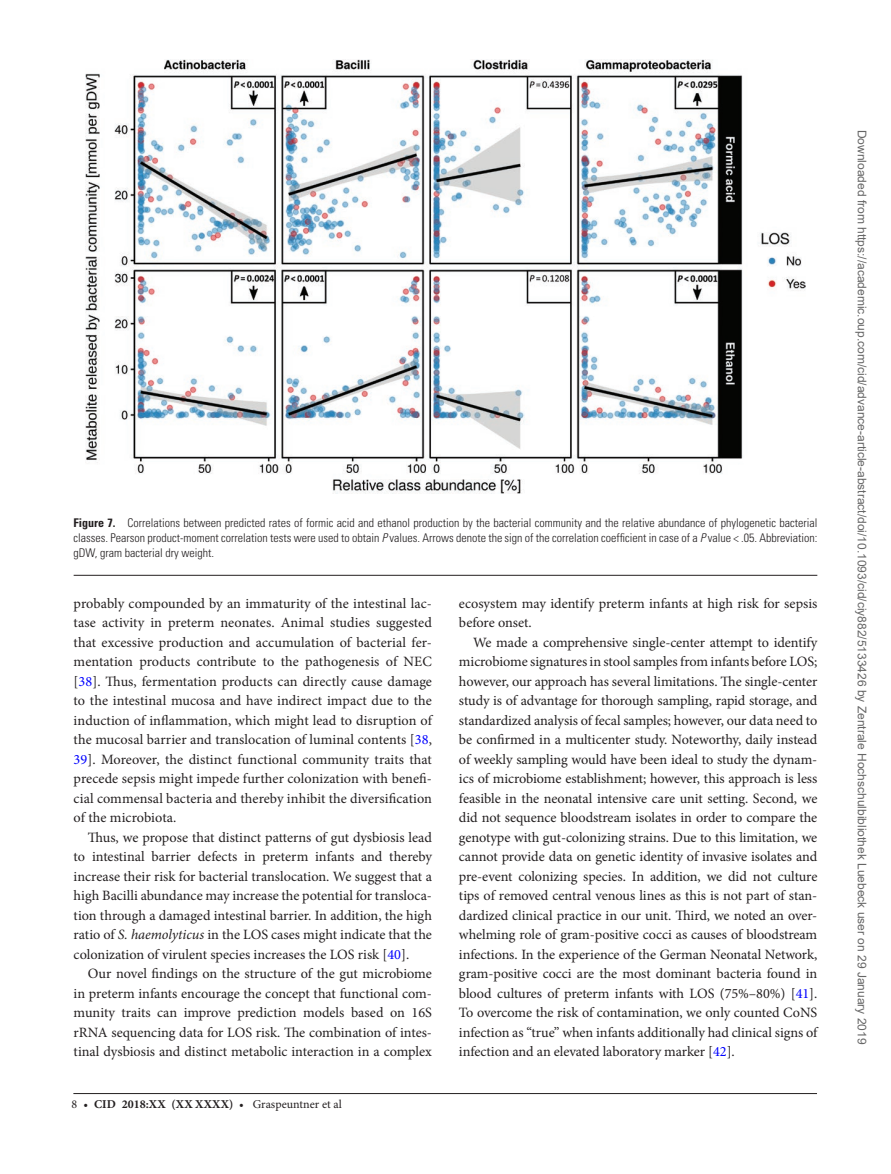
<style>
.page{position:relative;width:891px;height:1174px;background:#fff}
.page>*{position:absolute;margin:0;border:0;box-sizing:border-box;transform-origin:0 0}
.t1{font:14.25px/19.5px "Minion Pro";color:#231f20;text-align:justify}
.t2{font:300 condensed 12px/15px "Univers LT Std";color:#231f20;text-align:justify}
.t3{font:12px "Arial";color:#666}
.t4{font:12px "Minion Pro";color:#231f20}
.s1{font-weight:700}
.s2{font-style:italic}
.s3{color:#00f}
</style>
<div class="page">
<hr style="left:73px;top:1093px;width:744px;height:1px;background:#231f20">
<hr style="left:74px;top:575px;width:743px;height:1px;background:#231f20">
<img style="left:85px;top:59px;width:721px;height:434px">
<p class="t2" style="left:74px;top:515px;width:745px"><span class="s1">Figure 7.</span> Correlations between predicted rates of formic acid and ethanol production by the bacterial community and the relative abundance of phylogenetic bacterial classes. Pearson product-moment correlation tests were used to obtain <span class="s2">P</span> values. Arrows denote the sign of the correlation coefficient in case of a <span class="s2">P</span> value &lt; .05. Abbreviation: gDW, gram bacterial dry weight.</p>
<p class="t1" style="left:74px;top:594px;width:360px">probably compounded by an immaturity of the intestinal lac&shy;tase activity in preterm neonates. Animal studies suggested that excessive production and accumulation of bacterial fer&shy;mentation products contribute to the pathogenesis of NEC [<span class="s3">38</span>]. Thus, fermentation products can directly cause damage to the intestinal mucosa and have indirect impact due to the induction of inflammation, which might lead to disruption of the mucosal barrier and translocation of luminal contents [<span class="s3">38</span>, <span class="s3">39</span>]. Moreover, the distinct functional community traits that precede sepsis might impede further colonization with benefi&shy;cial commensal bacteria and thereby inhibit the diversification of the microbiota.</p>
<p class="t1" style="left:74px;top:827px;width:360px;text-indent:14px">Thus, we propose that distinct patterns of gut dysbiosis lead to intestinal barrier defects in preterm infants and thereby increase their risk for bacterial translocation. We suggest that a high Bacilli abundance may increase the potential for transloca&shy;tion through a damaged intestinal barrier. In addition, the high ratio of <span class="s2">S. haemolyticus</span> in the LOS cases might indicate that the colonization of virulent species increases the LOS risk [<span class="s3">40</span>].</p>
<p class="t1" style="left:74px;top:964px;width:360px;text-indent:14px">Our novel findings on the structure of the gut microbiome in preterm infants encourage the concept that functional com&shy;munity traits can improve prediction models based on 16S rRNA sequencing data for LOS risk. The combination of intes&shy;tinal dysbiosis and distinct metabolic interaction in a complex</p>
<p class="t4" style="left:72px;top:1096px;width:272px">8 • <span class="s1">CID 2018:XX (XX XXXX)</span> • Graspeuntner et al</p>
<p class="t1" style="left:459px;top:593px;width:360px">ecosystem may identify preterm infants at high risk for sepsis before onset.</p>
<p class="t1" style="left:459px;top:632px;width:360px;text-indent:14px">We made a comprehensive single-center attempt to identify microbiome signatures in stool samples from infants before LOS; however, our approach has several limitations. The single-center study is of advantage for thorough sampling, rapid storage, and standardized analysis of fecal samples; however, our data need to be confirmed in a multicenter study. Noteworthy, daily instead of weekly sampling would have been ideal to study the dynam&shy;ics of microbiome establishment; however, this approach is less feasible in the neonatal intensive care unit setting. Second, we did not sequence bloodstream isolates in order to compare the genotype with gut-colonizing strains. Due to this limitation, we cannot provide data on genetic identity of invasive isolates and pre-event colonizing species. In addition, we did not culture tips of removed central venous lines as this is not part of stan&shy;dardized clinical practice in our unit. Third, we noted an over&shy;whelming role of gram-positive cocci as causes of bloodstream infections. In the experience of the German Neonatal Network, gram-positive cocci are the most dominant bacteria found in blood cultures of preterm infants with LOS (75%–80%) [<span class="s3">41</span>].<br>To overcome the risk of contamination, we only counted CoNS infection as “true” when infants additionally had clinical signs of infection and an elevated laboratory marker [<span class="s3">42</span>].</p>
<p class="t3" style="left:866px;top:130px;width:916px;rotate:90deg">Downloaded from https://academic.oup.com/cid/advance-article-abstract/doi/10.1093/cid/ciy882/5133426 by Zentrale Hochschulbibliothek Luebeck user on 29 January 2019</p>
</div>
